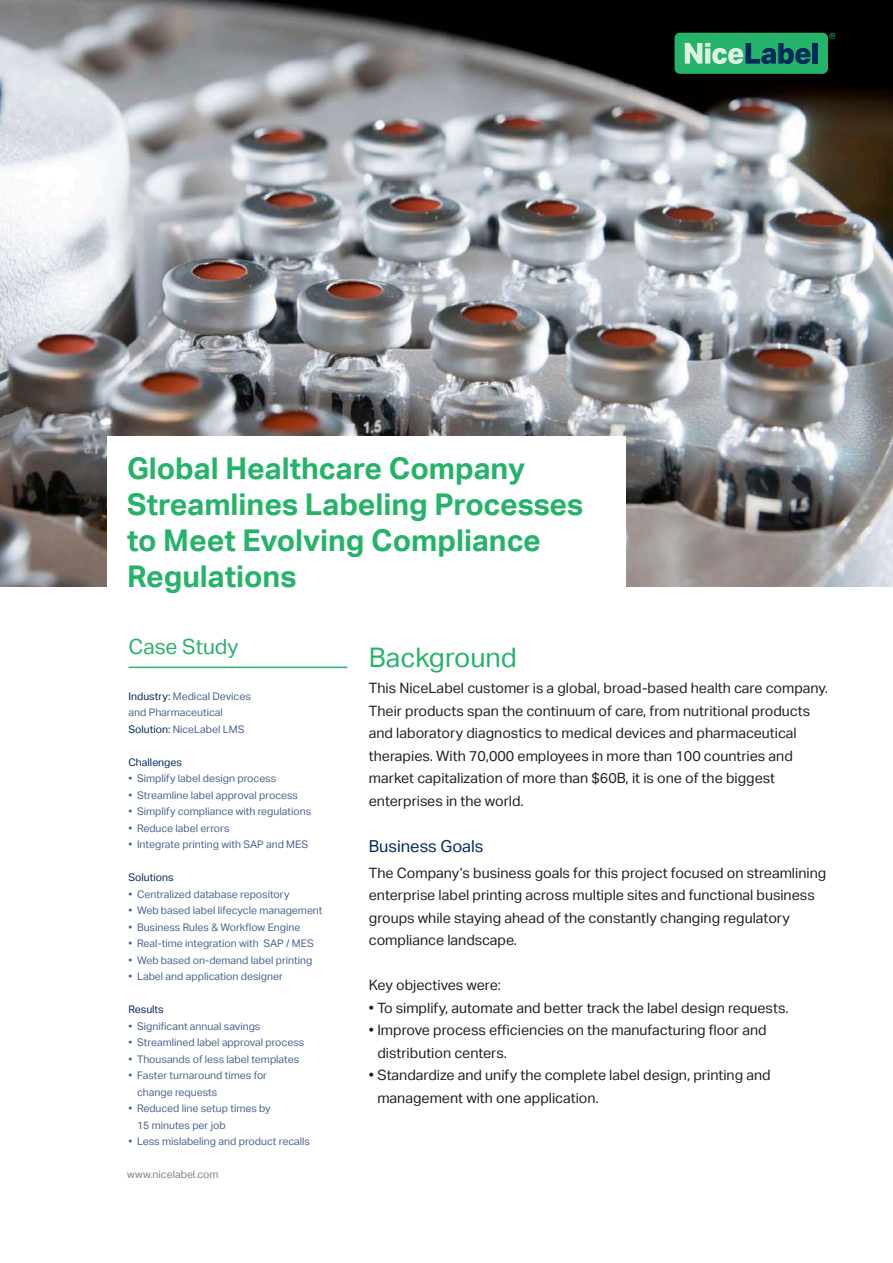
<style>
.page{position:relative;width:893px;height:1263px;background:#fff}
.page>*{position:absolute;margin:0;border:0;box-sizing:border-box;transform-origin:0 0}
.t1{font:700 30px/36px "Aktiv Grotesk";color:#24b369}
.t2{font:27px "Aktiv Grotesk";color:#24b369}
.t3{font:21px "Aktiv Grotesk";color:#24b369}
.t4{font:16.5px "Aktiv Grotesk";color:#00295c}
.t5{font:14.25px/22.5px "Aktiv Grotesk";color:#231f20}
.t6{font:10.5px/16.5px "Aktiv Grotesk";color:#4b648f}
.t7{font:10.5px "Aktiv Grotesk";color:#00295c}
.t8{font:10.5px "Aktiv Grotesk";color:#808285}
.s1{color:#00295c}
</style>
<div class="page">
<img style="left:0;top:0;width:893px;height:586px">
<div style="left:675px;top:33px;width:153px;height:41px;background:#24b369;border-radius:5px"></div>
<svg style="left:829px;top:33px;width:6px;height:6px"></svg>
<svg style="left:685px;top:43px;width:125px;height:21px"></svg>
<div style="left:812px;top:43px;width:6px;height:21px;background:#00295c"></div>
<hr style="left:129px;top:667px;width:218px;height:1px;background:#24b369">
<div style="left:107px;top:436px;width:519px;height:168px;background:#fff"></div>
<h1 class="t1" style="left:127px;top:451px;width:458px">Global Healthcare Company<br>Streamlines Labeling Processes to Meet Evolving Compliance<br>Regulations</h1>
<h3 class="t3" style="left:129px;top:635px;width:111px">Case Study</h3>
<h2 class="t2" style="left:369px;top:642px;width:150px">Background</h2>
<p class="t6" style="left:129px;top:688px;width:124px"><span class="s1">Industry:</span> Medical Devices and Pharmaceutical<br><span class="s1">Solution:</span> NiceLabel LMS</p>
<p class="t7" style="left:129px;top:756px;width:55px">Challenges</p>
<p class="t6" style="left:129px;top:770px;width:149px">• Simplify label design process</p>
<p class="t6" style="left:129px;top:787px;width:171px">• Streamline label approval process</p>
<p class="t6" style="left:129px;top:803px;width:184px">• Simplify compliance with regulations</p>
<p class="t6" style="left:129px;top:820px;width:102px">• Reduce label errors</p>
<p class="t6" style="left:129px;top:836px;width:181px">• Integrate printing with SAP and MES</p>
<p class="t7" style="left:129px;top:871px;width:47px">Solutions</p>
<p class="t6" style="left:129px;top:886px;width:163px">• Centralized database repository</p>
<p class="t6" style="left:129px;top:902px;width:196px">• Web based label lifecycle management</p>
<p class="t6" style="left:129px;top:919px;width:173px">• Business Rules &amp; Workflow Engine</p>
<p class="t6" style="left:129px;top:935px;width:187px">• Real-time integration with SAP / MES</p>
<p class="t6" style="left:129px;top:952px;width:186px">• Web based on-demand label printing</p>
<p class="t6" style="left:129px;top:968px;width:156px">• Label and application designer</p>
<p class="t7" style="left:129px;top:1003px;width:37px">Results</p>
<p class="t6" style="left:129px;top:1018px;width:133px">• Significant annual savings</p>
<p class="t6" style="left:129px;top:1034px;width:177px">• Streamlined label approval process</p>
<p class="t6" style="left:129px;top:1051px;width:172px">• Thousands of less label templates</p>
<p class="t6" style="left:137px;top:1067px;width:132px;text-indent:-9px">• Faster turnaround times for change requests</p>
<p class="t6" style="left:137px;top:1100px;width:135px;text-indent:-9px">• Reduced line setup times by<br>15 minutes per job</p>
<p class="t6" style="left:129px;top:1133px;width:183px">• Less mislabeling and product recalls</p>
<p class="t8" style="left:127px;top:1168px;width:93px">www.nicelabel.com</p>
<p class="t5" style="left:369px;top:677px;width:461px">This NiceLabel customer is a global, broad-based health care company.<br>Their products span the continuum of care, from nutritional products and laboratory diagnostics to medical devices and pharmaceutical therapies. With 70,000 employees in more than 100 countries and market capitalization of more than $60B, it is one of the biggest enterprises in the world.</p>
<p class="t4" style="left:369px;top:837px;width:116px">Business Goals</p>
<p class="t5" style="left:369px;top:862px;width:459px">The Company’s business goals for this project focused on streamlining enterprise label printing across multiple sites and functional business groups while staying ahead of the constantly changing regulatory compliance landscape.</p>
<p class="t5" style="left:369px;top:974px;width:134px">Key objectives were:</p>
<p class="t5" style="left:369px;top:997px;width:421px">• To simplify, automate and better track the label design requests.</p>
<p class="t5" style="left:377px;top:1019px;width:391px;text-indent:-9px">• Improve process efficiencies on the manufacturing floor and distribution centers.</p>
<p class="t5" style="left:377px;top:1064px;width:395px;text-indent:-9px">• Standardize and unify the complete label design, printing and management with one application.</p>
</div>
